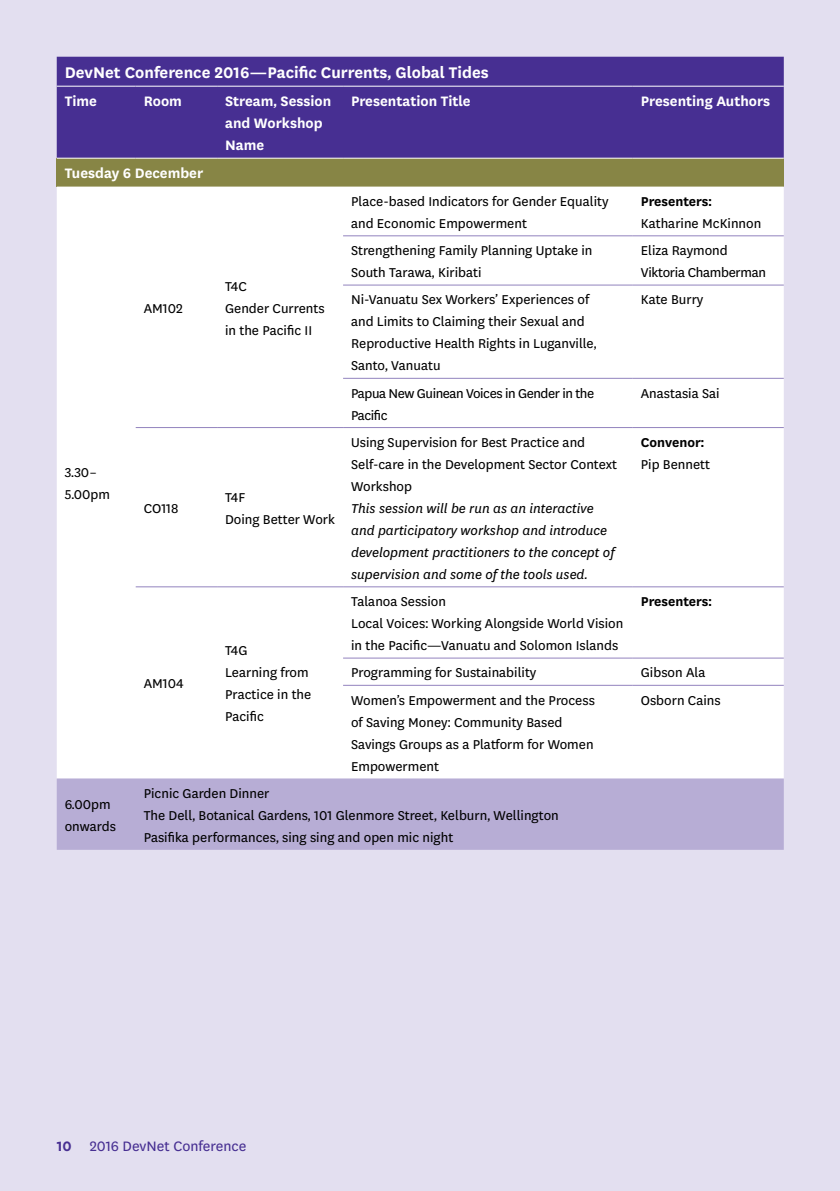
<style>
.page{position:relative;width:840px;height:1191px;background:#fff}
.page>*{position:absolute;margin:0;border:0;box-sizing:border-box;transform-origin:0 0}
.t1{font:700 18px "Victoria Sans";color:#fff}
.t2{font:700 16px/22px "Victoria Sans";color:#fff}
.t3{font:16px "Victoria Sans";color:#472f92}
.t4{font:700 16px "Victoria Sans";color:#472f92}
.t5{font:15px/22px "Victoria Sans";color:#000}
.t6{font:italic 15px/22px "Victoria Sans";color:#000}
.t7{font:15px/22px "Victoria Sans";letter-spacing:-.03em;color:#000}
.t8{font:700 15px "Victoria Sans";color:#000}
.t9{font:15px/22px "Victoria Sans";letter-spacing:-.02em;color:#000}
</style>
<div class="page">
<div style="left:0;top:0;width:839px;height:1191px;background:#e3dff0"></div>
<div style="left:57px;top:57px;width:726px;height:101px;background:#472f92"></div>
<div style="left:57px;top:158px;width:726px;height:29px;background:#878545"></div>
<div style="left:57px;top:187px;width:726px;height:591px;background:#fff"></div>
<div style="left:57px;top:778px;width:726px;height:72px;background:#b7add5"></div>
<hr style="left:343px;top:235px;width:289px;height:1px;background:#9283be">
<hr style="left:632px;top:235px;width:151px;height:1px;background:#9283be">
<hr style="left:343px;top:284px;width:289px;height:1px;background:#9283be">
<hr style="left:632px;top:284px;width:151px;height:1px;background:#9283be">
<hr style="left:343px;top:378px;width:289px;height:1px;background:#9283be">
<hr style="left:632px;top:378px;width:151px;height:1px;background:#9283be">
<hr style="left:136px;top:427px;width:81px;height:1px;background:#9283be">
<hr style="left:217px;top:427px;width:126px;height:1px;background:#9283be">
<hr style="left:343px;top:427px;width:289px;height:1px;background:#9283be">
<hr style="left:632px;top:427px;width:151px;height:1px;background:#9283be">
<hr style="left:136px;top:586px;width:81px;height:1px;background:#9283be">
<hr style="left:217px;top:586px;width:126px;height:1px;background:#9283be">
<hr style="left:343px;top:586px;width:289px;height:1px;background:#9283be">
<hr style="left:632px;top:586px;width:151px;height:1px;background:#9283be">
<hr style="left:343px;top:657px;width:289px;height:1px;background:#9283be">
<hr style="left:632px;top:657px;width:151px;height:1px;background:#9283be">
<hr style="left:343px;top:685px;width:289px;height:1px;background:#9283be">
<hr style="left:632px;top:685px;width:151px;height:1px;background:#9283be">
<hr style="left:57px;top:86px;width:79px;height:1px;background:#fff">
<hr style="left:136px;top:86px;width:81px;height:1px;background:#fff">
<hr style="left:217px;top:86px;width:126px;height:1px;background:#fff">
<hr style="left:343px;top:86px;width:289px;height:1px;background:#fff">
<hr style="left:632px;top:86px;width:151px;height:1px;background:#fff">
<hr style="left:57px;top:158px;width:79px;height:1px;background:#fff">
<hr style="left:136px;top:158px;width:81px;height:1px;background:#fff">
<hr style="left:217px;top:158px;width:126px;height:1px;background:#fff">
<hr style="left:343px;top:158px;width:289px;height:1px;background:#fff">
<hr style="left:632px;top:158px;width:151px;height:1px;background:#fff">
<p class="t1" style="left:65px;top:60px;width:425px">DevNet Conference 2016—Pacific Currents, Global Tides</p>
<p class="t2" style="left:65px;top:89px;width:34px">Time</p>
<p class="t2" style="left:144px;top:89px;width:40px">Room</p>
<p class="t2" style="left:225px;top:89px;width:108px">Stream, Session and Workshop<br>Name</p>
<p class="t2" style="left:351px;top:89px;width:121px">Presentation Title</p>
<p class="t2" style="left:640px;top:89px;width:131px">Presenting Authors</p>
<p class="t2" style="left:65px;top:161px;width:140px">Tuesday 6 December</p>
<p class="t5" style="left:65px;top:461px;width:47px">3.30–<br>5.00pm</p>
<p class="t5" style="left:65px;top:792px;width:53px">6.00pm onwards</p>
<p class="t5" style="left:144px;top:296px;width:41px">AM102</p>
<p class="t5" style="left:225px;top:274px;width:101px">T4C<br>Gender Currents in the Pacific II</p>
<p class="t5" style="left:144px;top:496px;width:36px">CO118</p>
<p class="t5" style="left:225px;top:485px;width:111px">T4F<br>Doing Better Work</p>
<p class="t5" style="left:144px;top:672px;width:42px">AM104</p>
<p class="t5" style="left:225px;top:639px;width:88px">T4G<br>Learning from<br>Practice in the<br>Pacific</p>
<p class="t5" style="left:351px;top:189px;width:259px">Place-based Indicators for Gender Equality and Economic Empowerment</p>
<p class="t8" style="left:640px;top:191px;width:72px">Presenters:</p>
<p class="t5" style="left:640px;top:211px;width:122px">Katharine McKinnon</p>
<p class="t5" style="left:351px;top:239px;width:243px">Strengthening Family Planning Uptake in<br>South Tarawa, Kiribati</p>
<p class="t9" style="left:640px;top:239px;width:127px">Eliza Raymond<br>Viktoria Chamberman</p>
<p class="t5" style="left:351px;top:288px;width:247px">Ni-Vanuatu Sex Workers’ Experiences of and Limits to Claiming their Sexual and Reproductive Health Rights in Luganville, Santo, Vanuatu</p>
<p class="t5" style="left:640px;top:288px;width:64px">Kate Burry</p>
<p class="t7" style="left:351px;top:381px;width:244px">Papua New Guinean Voices in Gender in the<br>Pacific</p>
<p class="t5" style="left:640px;top:381px;width:80px">Anastasia Sai</p>
<p class="t5" style="left:351px;top:430px;width:267px">Using Supervision for Best Practice and<br>Self-care in the Development Sector Context<br>Workshop</p>
<p class="t6" style="left:351px;top:497px;width:265px">This session will be run as an interactive and participatory workshop and introduce development practitioners to the concept of supervision and some of the tools used.</p>
<p class="t8" style="left:640px;top:432px;width:65px">Convenor:</p>
<p class="t5" style="left:640px;top:452px;width:71px">Pip Bennett</p>
<p class="t5" style="left:351px;top:590px;width:273px">Talanoa Session<br>Local Voices: Working Alongside World Vision in the Pacific—Vanuatu and Solomon Islands</p>
<p class="t8" style="left:640px;top:591px;width:72px">Presenters:</p>
<p class="t5" style="left:351px;top:661px;width:187px">Programming for Sustainability</p>
<p class="t5" style="left:640px;top:661px;width:66px">Gibson Ala</p>
<p class="t5" style="left:351px;top:688px;width:245px">Women’s Empowerment and the Process of Saving Money: Community Based<br>Savings Groups as a Platform for Women<br>Empowerment</p>
<p class="t5" style="left:640px;top:688px;width:81px">Osborn Cains</p>
<p class="t5" style="left:144px;top:781px;width:416px">Picnic Garden Dinner<br>The Dell, Botanical Gardens, 101 Glenmore Street, Kelburn, Wellington<br>Pasifika performances, sing sing and open mic night</p>
<p class="t4" style="left:57px;top:1135px;width:17px">10</p>
<p class="t3" style="left:90px;top:1135px;width:158px">2016 DevNet Conference</p>
</div>
